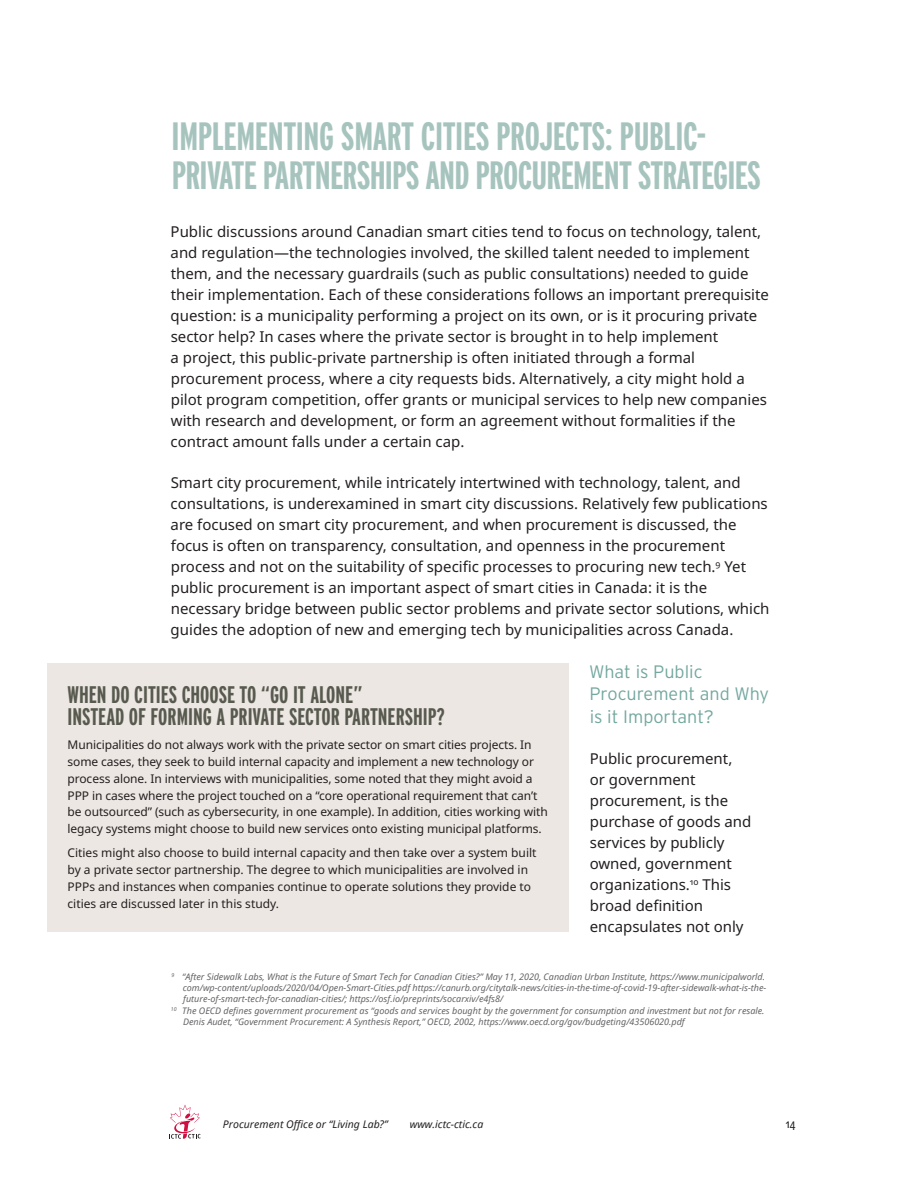
<style>
.page{position:relative;width:918px;height:1188px;background:#fff}
.page>*{position:absolute;margin:0;border:0;box-sizing:border-box;transform-origin:0 0}
.t1{font:700 39.45px/39px "Interstate Compressed";letter-spacing:-.02em;color:#a6c4bd}
.t2{font:700 24px/22.5px "Interstate Compressed";color:#585a4f}
.t3{font:300 18px/22.5px "Interstate";color:#73a89f}
.t4{font:15px/21px "Noto Sans";color:#231f20}
.t5{font:12px/16.8px "Noto Sans";letter-spacing:-.005em;color:#231f20}
.t6{font:condensed 12px "Noto Sans";color:#231f20}
.t7{font:italic 10.5px "Noto Sans";color:#231f20}
.t8{font:italic 9px "Noto Sans";color:#636366}
</style>
<div class="page">
<svg style="left:169px;top:1105px;width:32px;height:34px"></svg>
<div style="left:47px;top:663px;width:522px;height:269px;background:#ede7e3"></div>
<h1 class="t1" style="left:172px;top:116px;width:591px">IMPLEMENTING SMART CITIES PROJECTS: PUBLIC-<br>PRIVATE PARTNERSHIPS AND PROCUREMENT STRATEGIES</h1>
<p class="t4" style="left:171px;top:221px;width:600px">Public discussions around Canadian smart cities tend to focus on technology, talent, and regulation—the technologies involved, the skilled talent needed to implement them, and the necessary guardrails (such as public consultations) needed to guide their implementation. Each of these considerations follows an important prerequisite question: is a municipality performing a project on its own, or is it procuring private sector help? In cases where the private sector is brought in to help implement<br>a project, this public-private partnership is often initiated through a formal procurement process, where a city requests bids. Alternatively, a city might hold a pilot program competition, offer grants or municipal services to help new companies with research and development, or form an agreement without formalities if the contract amount falls under a certain cap.</p>
<p class="t4" style="left:171px;top:472px;width:600px">Smart city procurement, while intricately intertwined with technology, talent, and consultations, is underexamined in smart city discussions. Relatively few publications are focused on smart city procurement, and when procurement is discussed, the focus is often on transparency, consultation, and openness in the procurement process and not on the suitability of specific processes to procuring new tech.<sup>9</sup> Yet public procurement is an important aspect of smart cities in Canada: it is the necessary bridge between public sector problems and private sector solutions, which guides the adoption of new and emerging tech by municipalities across Canada.</p>
<p class="t3" style="left:589px;top:660px;width:181px">What is Public<br>Procurement and Why is it Important?</p>
<p class="t4" style="left:590px;top:748px;width:163px">Public procurement,<br>or government procurement, is the purchase of goods and services by publicly owned, government organizations.<sup>10</sup> This broad definition encapsulates not only</p>
<p class="t8" style="left:171px;top:970px;width:595px"><sup>9</sup> “After Sidewalk Labs, What is the Future of Smart Tech for Canadian Cities?” May 11, 2020, Canadian Urban Institute, https://www.municipalworld.</p>
<p class="t8" style="left:183px;top:982px;width:585px">com/wp-content/uploads/2020/04/Open-Smart-Cities.pdf https://canurb.org/citytalk-news/cities-in-the-time-of-covid-19-after-sidewalk-what-is-the-</p>
<p class="t8" style="left:183px;top:993px;width:322px">future-of-smart-tech-for-canadian-cities/; https://osf.io/preprints/socarxiv/e4fs8/</p>
<p class="t8" style="left:171px;top:1004px;width:595px"><sup>10</sup> The OECD defines government procurement as “goods and services bought by the government for consumption and investment but not for resale.</p>
<p class="t8" style="left:183px;top:1015px;width:503px">Denis Audet, “Government Procurement: A Synthesis Report,” OECD, 2002, https://www.oecd.org/gov/budgeting/43506020.pdf</p>
<h2 class="t2" style="left:68px;top:683px;width:378px">WHEN DO CITIES CHOOSE TO “GO IT ALONE”<br>INSTEAD OF FORMING A PRIVATE SECTOR PARTNERSHIP?</h2>
<p class="t5" style="left:68px;top:737px;width:482px">Municipalities do not always work with the private sector on smart cities projects. In some cases, they seek to build internal capacity and implement a new technology or process alone. In interviews with municipalities, some noted that they might avoid a PPP in cases where the project touched on a “core operational requirement that can’t be outsourced” (such as cybersecurity, in one example). In addition, cities working with legacy systems might choose to build new services onto existing municipal platforms.</p>
<p class="t5" style="left:68px;top:845px;width:471px">Cities might also choose to build internal capacity and then take over a system built by a private sector partnership. The degree to which municipalities are involved in PPPs and instances when companies continue to operate solutions they provide to cities are discussed later in this study.</p>
<p class="t7" style="left:223px;top:1117px;width:167px">Procurement Office or “Living Lab?”</p>
<p class="t7" style="left:410px;top:1117px;width:75px">www.ictc-ctic.ca</p>
<p class="t6" style="left:786px;top:1116px;width:11px">14</p>
</div>
